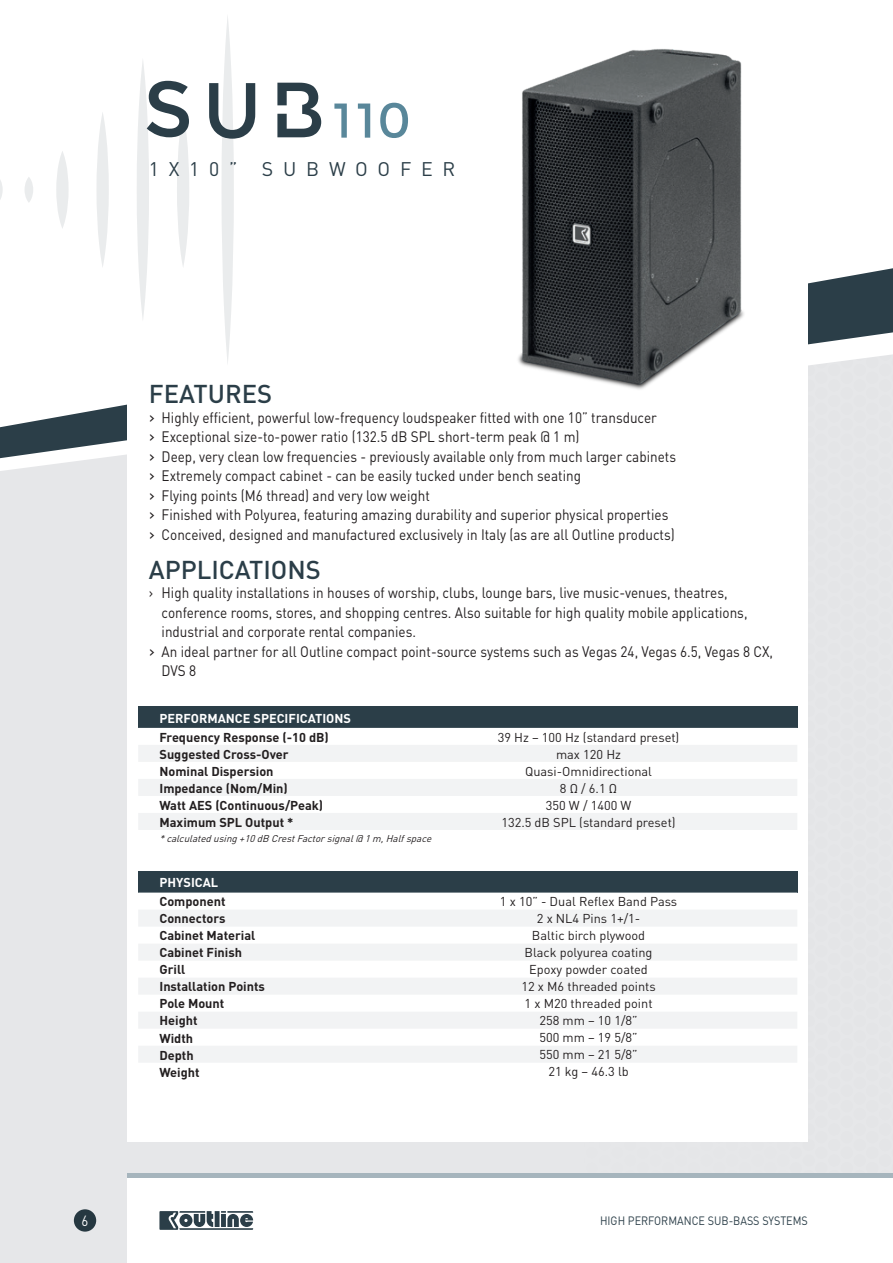
<style>
.page{position:relative;width:893px;height:1263px;background:#fff}
.page>*{position:absolute;margin:0;border:0;box-sizing:border-box;transform-origin:0 0}
.t1{font:500 25.5px "DIN";color:#2b3e48}
.t2{font:19.5px "DIN";letter-spacing:.5em;color:#2b3e48}
.t3{font:15px/19.5px "DIN";color:#231f20;scale:.9 1}
.t4{font:14.7px "DIN";color:#fff;scale:.9 1}
.t5{font:12.75px "DIN";color:#231f20}
.t6{font:700 12.75px "DIN";color:#231f20}
.t7{font:700 12.75px "DIN";color:#fff}
.t8{font:12px "DIN";color:#2b3e48;scale:.9 1}
.t9{font:italic 9.75px "DIN";color:#231f20}
.s1{font-size:16.8px}
</style>
<div class="page">
<div style="left:0;top:460px;width:893px;height:803px;background:#e6e7e9"></div>
<svg style="left:0;top:268px;width:893px;height:192px"></svg>
<div style="left:128px;top:0;width:680px;height:1142px;background:#fff"></div>
<div style="left:128px;top:1178px;width:765px;height:85px;background:#fff"></div>
<hr style="left:128px;top:1174px;width:765px;height:4px;background:#a6b5bd">
<div style="left:74px;top:1209px;width:22px;height:22px;background:#263841;border-radius:50%"></div>
<svg style="left:159px;top:1211px;width:94px;height:19px"></svg>
<svg style="left:96px;top:113px;width:13px;height:154px"></svg>
<svg style="left:56px;top:151px;width:13px;height:77px"></svg>
<svg style="left:25px;top:177px;width:8px;height:25px"></svg>
<svg style="left:0;top:180px;width:3px;height:19px"></svg>
<img style="left:391px;top:49px;width:353px;height:341px">
<div style="left:138px;top:707px;width:659px;height:21px;background:#2b3e48"></div>
<svg style="left:138px;top:745px;width:659px;height:85px;fill:#f2f3f4"></svg>
<div style="left:138px;top:871px;width:659px;height:21px;background:#2b3e48"></div>
<svg style="left:138px;top:892px;width:659px;height:1px"></svg>
<svg style="left:138px;top:910px;width:659px;height:152px;fill:#f2f3f4"></svg>
<svg style="left:137px;top:16px;width:184px;height:347px"></svg>
<svg style="left:334px;top:103px;width:74px;height:35px"></svg>
<h2 class="t2" style="left:149px;top:157px;width:308px">1X10” SUBWOOFER</h2>
<h1 class="t1" style="left:149px;top:378px;width:125px">FEATURES</h1>
<p class="t3" style="left:149px;top:407px;width:587px"><span class="s1">›</span> Highly efficient, powerful low-frequency loudspeaker fitted with one 10” transducer<br><span class="s1">›</span> Exceptional size-to-power ratio (132.5 dB SPL short-term peak @ 1 m)<br><span class="s1">›</span> Deep, very clean low frequencies - previously available only from much larger cabinets <span class="s1">›</span> Extremely compact cabinet - can be easily tucked under bench seating<br><span class="s1">›</span> Flying points (M6 thread) and very low weight<br><span class="s1">›</span> Finished with Polyurea, featuring amazing durability and superior physical properties <span class="s1">›</span> Conceived, designed and manufactured exclusively in Italy (as are all Outline products)</p>
<h1 class="t1" style="left:149px;top:553px;width:174px">APPLICATIONS</h1>
<p class="t3" style="left:149px;top:583px;width:645px">› High quality installations in houses of worship, clubs, lounge bars, live music-venues, theatres,</p>
<p class="t3" style="left:162px;top:602px;width:653px">conference rooms, stores, and shopping centres. Also suitable for high quality mobile applications,</p>
<p class="t3" style="left:162px;top:622px;width:284px">industrial and corporate rental companies.</p>
<p class="t3" style="left:149px;top:641px;width:695px"><span class="s1">›</span> An ideal partner for all Outline compact point-source systems such as Vegas 24, Vegas 6.5, Vegas 8 CX,</p>
<p class="t3" style="left:162px;top:661px;width:40px">DVS 8</p>
<p class="t7" style="left:159px;top:710px;width:193px">PERFORMANCE SPECIFICATIONS</p>
<p class="t6" style="left:159px;top:729px;width:171px">Frequency Response (-10 dB)</p>
<p class="t5" style="left:498px;top:729px;width:183px">39 Hz – 100 Hz (standard preset)</p>
<p class="t6" style="left:159px;top:746px;width:131px">Suggested Cross-Over</p>
<p class="t5" style="left:556px;top:746px;width:67px">max 120 Hz</p>
<p class="t6" style="left:159px;top:763px;width:116px">Nominal Dispersion</p>
<p class="t5" style="left:525px;top:763px;width:129px">Quasi-Omnidirectional</p>
<p class="t6" style="left:159px;top:780px;width:130px">Impedance (Nom/Min)</p>
<p class="t5" style="left:560px;top:780px;width:59px">8 Ω / 6.1 Ω</p>
<p class="t6" style="left:159px;top:797px;width:165px">Watt AES (Continuous/Peak)</p>
<p class="t5" style="left:546px;top:797px;width:87px">350 W / 1400 W</p>
<p class="t6" style="left:159px;top:814px;width:136px">Maximum SPL Output *</p>
<p class="t5" style="left:501px;top:814px;width:176px">132.5 dB SPL (standard preset)</p>
<p class="t9" style="left:159px;top:833px;width:276px">*calculatedusing+10dB CrestFactorsignal@ 1m,Halfspace</p>
<p class="t7" style="left:159px;top:874px;width:60px">PHYSICAL</p>
<p class="t6" style="left:159px;top:893px;width:68px">Component</p>
<p class="t5" style="left:500px;top:894px;width:179px">1 x 10” - Dual Reflex Band Pass</p>
<p class="t6" style="left:159px;top:910px;width:67px">Connectors</p>
<p class="t5" style="left:537px;top:911px;width:105px">2 x NL4 Pins 1+/1-</p>
<p class="t6" style="left:159px;top:927px;width:97px">Cabinet Material</p>
<p class="t5" style="left:532px;top:928px;width:115px">Baltic birch plywood</p>
<p class="t6" style="left:159px;top:944px;width:84px">Cabinet Finish</p>
<p class="t5" style="left:525px;top:945px;width:129px">Black polyurea coating</p>
<p class="t6" style="left:159px;top:961px;width:27px">Grill</p>
<p class="t5" style="left:529px;top:962px;width:120px">Epoxy powder coated</p>
<p class="t6" style="left:159px;top:978px;width:107px">Installation Points</p>
<p class="t5" style="left:521px;top:979px;width:136px">12 x M6 threaded points</p>
<p class="t6" style="left:159px;top:995px;width:66px">Pole Mount</p>
<p class="t5" style="left:525px;top:996px;width:129px">1 x M20 threaded point</p>
<p class="t6" style="left:159px;top:1012px;width:40px">Height</p>
<p class="t5" style="left:539px;top:1013px;width:100px">258 mm – 10 1/8”</p>
<p class="t6" style="left:159px;top:1029px;width:35px">Width</p>
<p class="t5" style="left:539px;top:1030px;width:100px">500 mm – 19 5/8”</p>
<p class="t6" style="left:159px;top:1046px;width:36px">Depth</p>
<p class="t5" style="left:539px;top:1047px;width:100px">550 mm – 21 5/8”</p>
<p class="t6" style="left:159px;top:1063px;width:42px">Weight</p>
<p class="t5" style="left:548px;top:1064px;width:82px">21 kg – 46.3 lb</p>
<p class="t4" style="left:82px;top:1211px;width:9px">6</p>
<p class="t8" style="left:600px;top:1213px;width:232px">HIGH PERFORMANCE SUB-BASS SYSTEMS</p>
</div>
